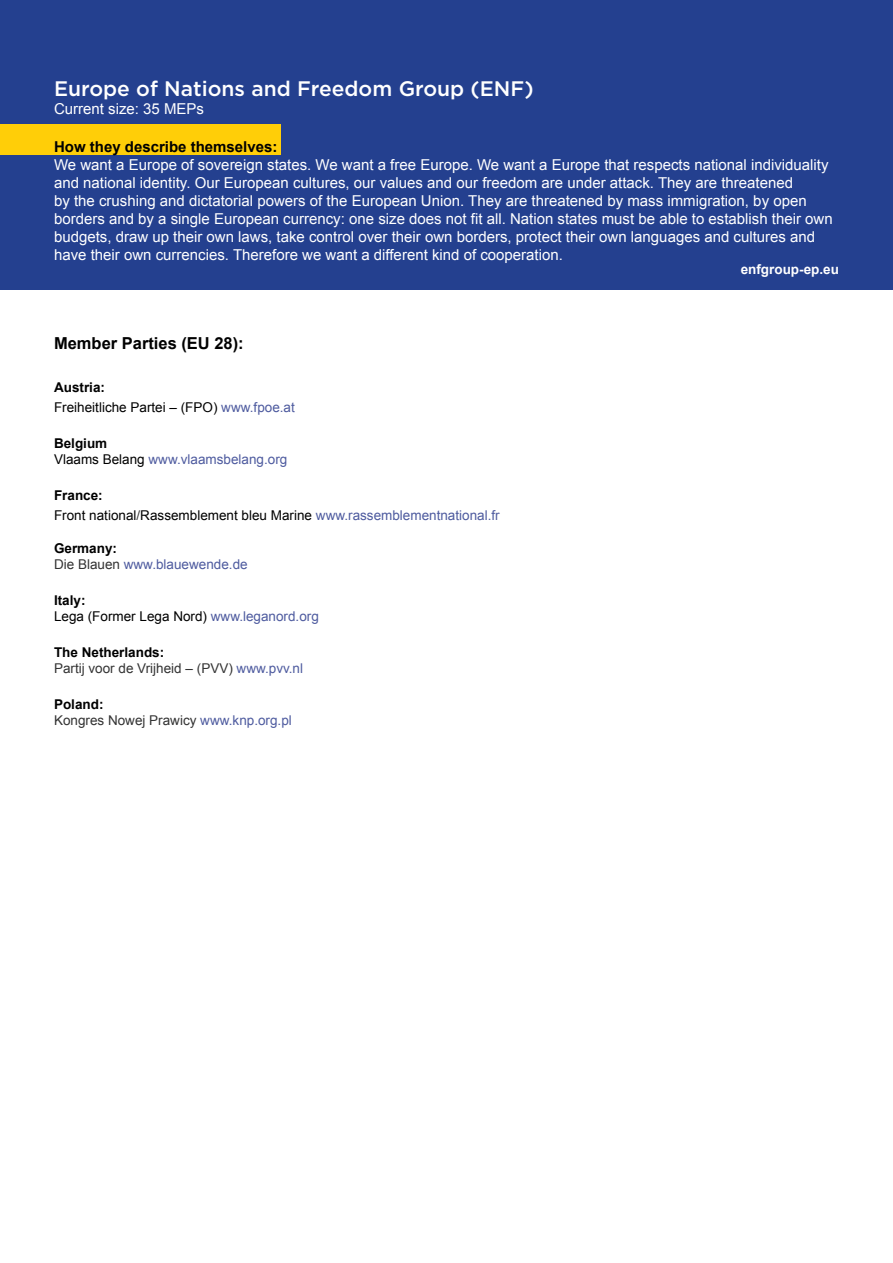
<style>
.page{position:relative;width:893px;height:1263px;background:#fff}
.page>*{position:absolute;margin:0;border:0;box-sizing:border-box;transform-origin:0 0}
.t1{font:500 21px "Gotham";color:#fff}
.t2{font:700 16.5px "Arial";color:#000}
.t3{font:15px/18px "Arial";color:#fff}
.t4{font:700 15px "Arial";color:#000}
.t5{font:13.5px/19.8px "Arial";color:#000}
.t6{font:13.5px/16.2px "Arial";color:#333}
.t7{font:13.5px/16.2px "Arial";color:#4e5b9f}
.t8{font:700 13.5px "Arial";color:#fff}
.s1{font-weight:700}
.s2{color:#4e5b9f}
.s3{font-weight:700;color:#000}
.s4{color:#000}
.s5{color:#333}
</style>
<div class="page">
<div style="left:0;top:0;width:893px;height:289px;background:#24408f"></div>
<div style="left:0;top:125px;width:280px;height:30px;background:#ffce08"></div>
<h1 class="t1" style="left:54px;top:75px;width:481px">Europe of Nations and Freedom Group (ENF)</h1>
<p class="t3" style="left:54px;top:100px;width:152px">Current size: 35 MEPs</p>
<p class="t4" style="left:54px;top:137px;width:225px">How they describe themselves:</p>
<p class="t3" style="left:54px;top:156px;width:780px">We want a Europe of sovereign states. We want a free Europe. We want a Europe that respects national individuality and national identity. Our European cultures, our values and our freedom are under attack. They are threatened<br>by the crushing and dictatorial powers of the European Union. They are threatened by mass immigration, by open borders and by a single European currency: one size does not fit all. Nation states must be able to establish their own budgets, draw up their own laws, take control over their own borders, protect their own languages and cultures and have their own currencies. Therefore we want a different kind of cooperation.</p>
<p class="t8" style="left:741px;top:260px;width:100px">enfgroup-ep.eu</p>
<p class="t2" style="left:54px;top:332px;width:191px">Member Parties (EU 28):</p>
<p class="t5" style="left:54px;top:378px;width:242px"><span class="s1">Austria:<br></span>Freiheitliche Partei – (FPO) <span class="s2">www.fpoe.at</span></p>
<p class="t7" style="left:54px;top:435px;width:235px"><span class="s3">Belgium<br></span><span class="s4">Vlaams Belang</span> www.vlaamsbelang.org</p>
<p class="t5" style="left:54px;top:486px;width:447px"><span class="s1">France:<br></span>Front national<span class="s5">/</span>Rassemblement bleu Marine <span class="s2">www.rassemblementnational.fr</span></p>
<p class="t7" style="left:54px;top:540px;width:195px"><span class="s3">Germany:<br></span><span class="s5">Die Blauen</span> www.blauewende.de</p>
<p class="t5" style="left:54px;top:592px;width:266px;line-height:16.2px"><span class="s1">Italy:<br></span>Lega (Former Lega Nord) <span class="s2">www.leganord.org</span></p>
<p class="t6" style="left:54px;top:644px;width:251px"><span class="s3">The Netherlands:<br></span>Partij voor de Vrijheid – (PVV) <span class="s2">www.pvv.nl</span></p>
<p class="t6" style="left:54px;top:696px;width:239px"><span class="s3">Poland:<br></span>Kongres Nowej Prawicy <span class="s2">www.knp.org.pl</span></p>
</div>
